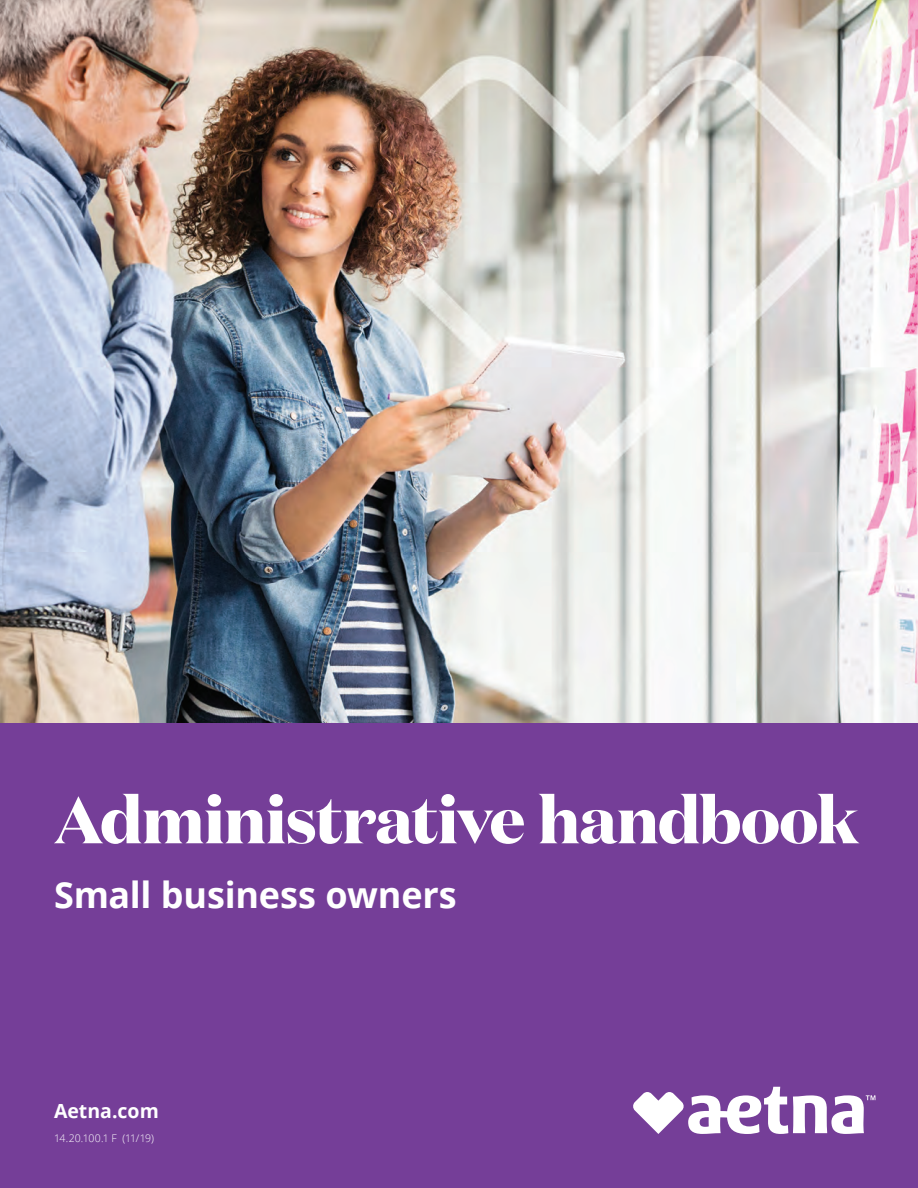
<style>
.page{position:relative;width:918px;height:1188px;background:#fff}
.page>*{position:absolute;margin:0;border:0;box-sizing:border-box;transform-origin:0 0}
.t1{font:700 66px "Domaine Disp";letter-spacing:-.01em;color:#fff}
.t2{font:700 36px "Open Sans";letter-spacing:-.005em;color:#fff}
.t3{font:700 19.5px "Open Sans";color:#fff}
.t4{font:300 10.5px "Open Sans";letter-spacing:-.035em;color:#fff}
</style>
<div class="page">
<div style="left:0;top:722px;width:918px;height:466px;background:#753e98"></div>
<svg style="left:633px;top:1087px;width:242px;height:47px"></svg>
<img style="left:0;top:0;width:918px;height:722px">
<h1 class="t1" style="left:54px;top:777px;width:806px">Administrative handbook</h1>
<h2 class="t2" style="left:54px;top:870px;width:404px">Small business owners</h2>
<p class="t3" style="left:54px;top:1097px;width:106px">Aetna.com</p>
<p class="t4" style="left:54px;top:1131px;width:102px">14.20.100.1 F (11/19)</p>
</div>
